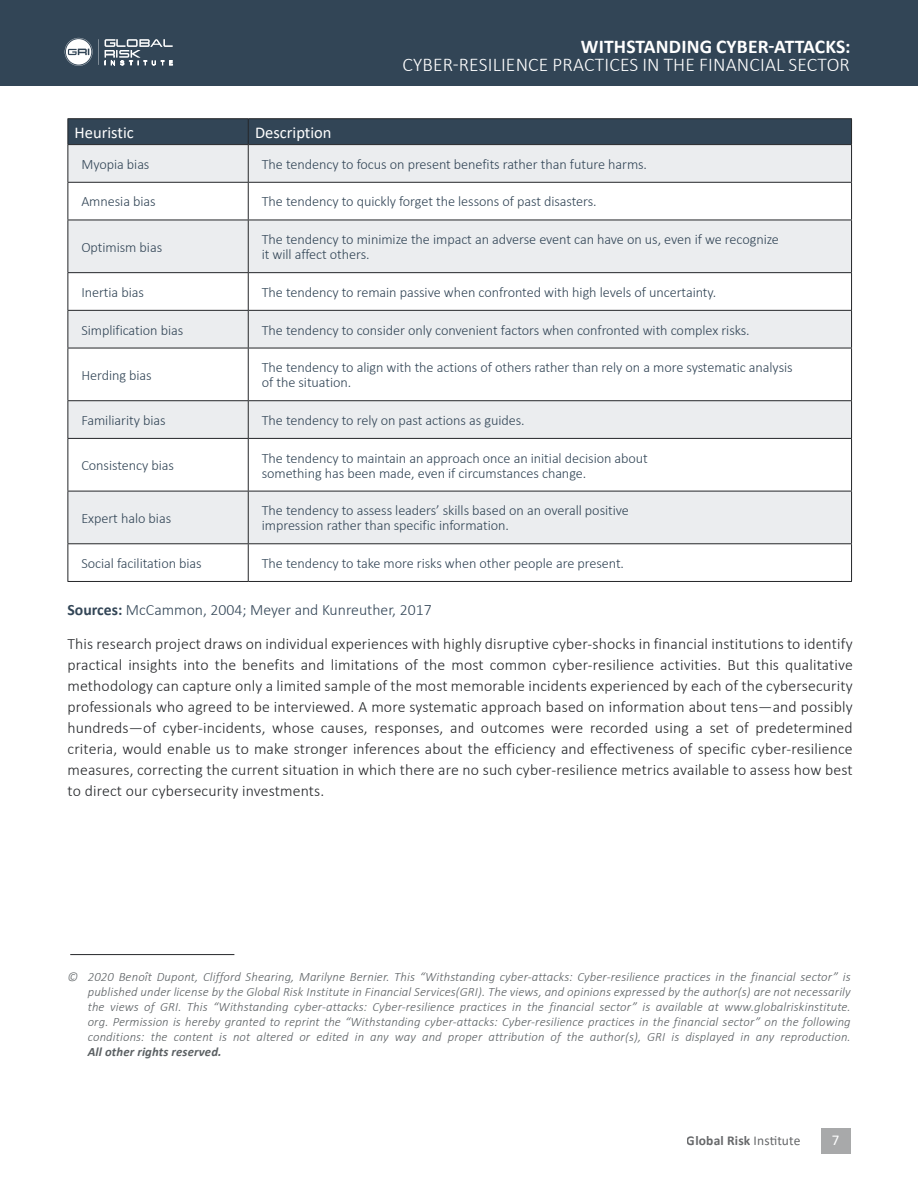
<style>
.page{position:relative;width:918px;height:1188px;background:#fff}
.page>*{position:absolute;margin:0;border:0;box-sizing:border-box;transform-origin:0 0}
.t1{font:300 19.5px "Calibri";letter-spacing:.01em;color:#fff}
.t2{font:700 19.5px "Calibri";letter-spacing:.01em;color:#fff}
.t3{font:16.5px "Calibri";color:#fff}
.t4{font:300 15.75px/21px "Calibri";letter-spacing:.01em;color:#242629}
.t5{font:15px "Calibri";color:#fff}
.t6{font:300 14.25px/15px "Calibri";letter-spacing:-.005em;color:#324556}
.t7{font:700 13.5px "Calibri";letter-spacing:.01em;color:#242629}
.t8{font:italic 300 12.75px/15px "Calibri";letter-spacing:.01em;color:#5b6063;text-align:justify}
.t9{font:italic 700 12.75px "Calibri";letter-spacing:.01em;color:#5b6063}
.s1{font-weight:700;color:#324556}
.s2{color:#324556}
.s3{font-weight:400}
</style>
<div class="page">
<hr style="left:70px;top:954px;width:164px;height:1px;background:#242629">
<div style="left:821px;top:1129px;width:30px;height:25px;background:#a8a9aa"></div>
<div style="left:0;top:0;width:918px;height:85px;background:#324556"></div>
<svg style="left:65px;top:38px;width:28px;height:28px"></svg>
<svg style="left:104px;top:39px;width:69px;height:26px"></svg>
<svg style="left:69px;top:145px;width:782px;height:398px;fill:#ebedef"></svg>
<hr style="left:248px;top:145px;width:1px;height:37px;background:#242629">
<hr style="left:68px;top:182px;width:180px;height:1px;background:#242629">
<hr style="left:248px;top:182px;width:604px;height:1px;background:#242629">
<hr style="left:248px;top:183px;width:1px;height:37px;background:#242629">
<hr style="left:68px;top:220px;width:180px;height:1px;background:#242629">
<hr style="left:248px;top:220px;width:604px;height:1px;background:#242629">
<hr style="left:248px;top:220px;width:1px;height:52px;background:#242629">
<hr style="left:68px;top:272px;width:180px;height:1px;background:#242629">
<hr style="left:248px;top:272px;width:604px;height:1px;background:#242629">
<hr style="left:248px;top:273px;width:1px;height:37px;background:#242629">
<hr style="left:68px;top:310px;width:180px;height:1px;background:#242629">
<hr style="left:248px;top:310px;width:604px;height:1px;background:#242629">
<hr style="left:248px;top:311px;width:1px;height:37px;background:#242629">
<hr style="left:68px;top:348px;width:180px;height:1px;background:#242629">
<hr style="left:248px;top:348px;width:604px;height:1px;background:#242629">
<hr style="left:248px;top:348px;width:1px;height:52px;background:#242629">
<hr style="left:68px;top:400px;width:180px;height:1px;background:#242629">
<hr style="left:248px;top:400px;width:604px;height:1px;background:#242629">
<hr style="left:248px;top:401px;width:1px;height:37px;background:#242629">
<hr style="left:68px;top:438px;width:180px;height:1px;background:#242629">
<hr style="left:248px;top:438px;width:604px;height:1px;background:#242629">
<hr style="left:248px;top:439px;width:1px;height:52px;background:#242629">
<hr style="left:68px;top:491px;width:180px;height:1px;background:#242629">
<hr style="left:248px;top:491px;width:604px;height:1px;background:#242629">
<hr style="left:248px;top:491px;width:1px;height:52px;background:#242629">
<hr style="left:68px;top:543px;width:180px;height:1px;background:#242629">
<hr style="left:248px;top:543px;width:604px;height:1px;background:#242629">
<hr style="left:248px;top:544px;width:1px;height:37px;background:#242629">
<hr style="left:68px;top:145px;width:1px;height:37px;background:#242629">
<hr style="left:851px;top:145px;width:1px;height:37px;background:#242629">
<hr style="left:68px;top:183px;width:1px;height:37px;background:#242629">
<hr style="left:851px;top:183px;width:1px;height:37px;background:#242629">
<hr style="left:68px;top:220px;width:1px;height:52px;background:#242629">
<hr style="left:851px;top:220px;width:1px;height:52px;background:#242629">
<hr style="left:68px;top:273px;width:1px;height:37px;background:#242629">
<hr style="left:851px;top:273px;width:1px;height:37px;background:#242629">
<hr style="left:68px;top:311px;width:1px;height:37px;background:#242629">
<hr style="left:851px;top:311px;width:1px;height:37px;background:#242629">
<hr style="left:68px;top:348px;width:1px;height:52px;background:#242629">
<hr style="left:851px;top:348px;width:1px;height:52px;background:#242629">
<hr style="left:68px;top:401px;width:1px;height:37px;background:#242629">
<hr style="left:851px;top:401px;width:1px;height:37px;background:#242629">
<hr style="left:68px;top:439px;width:1px;height:52px;background:#242629">
<hr style="left:851px;top:439px;width:1px;height:52px;background:#242629">
<hr style="left:68px;top:491px;width:1px;height:52px;background:#242629">
<hr style="left:851px;top:491px;width:1px;height:52px;background:#242629">
<hr style="left:68px;top:544px;width:1px;height:37px;background:#242629">
<hr style="left:851px;top:544px;width:1px;height:37px;background:#242629">
<hr style="left:68px;top:581px;width:180px;height:1px;background:#242629">
<hr style="left:248px;top:581px;width:604px;height:1px;background:#242629">
<hr style="left:68px;top:118px;width:180px;height:1px;background:#242629">
<hr style="left:248px;top:118px;width:604px;height:1px;background:#242629">
<div style="left:68px;top:119px;width:784px;height:25px;background:#324556"></div>
<hr style="left:68px;top:144px;width:180px;height:1px;background:#242629">
<hr style="left:248px;top:144px;width:604px;height:1px;background:#242629">
<h1 class="t2" style="left:581px;top:33px;width:271px">WITHSTANDING CYBER-ATTACKS:</h1>
<h1 class="t1" style="left:403px;top:52px;width:449px">CYBER-RESILIENCE PRACTICES IN THE FINANCIAL SECTOR</h1>
<p class="t3" style="left:75px;top:121px;width:61px">Heuristic</p>
<p class="t3" style="left:255px;top:121px;width:78px">Description</p>
<p class="t6" style="left:81px;top:156px;width:70px">Myopia bias</p>
<p class="t6" style="left:262px;top:156px;width:387px">The tendency to focus on present benefits rather than future harms.</p>
<p class="t6" style="left:81px;top:194px;width:76px">Amnesia bias</p>
<p class="t6" style="left:262px;top:194px;width:337px">The tendency to quickly forget the lessons of past disasters.</p>
<p class="t6" style="left:81px;top:239px;width:82px">Optimism bias</p>
<p class="t6" style="left:262px;top:232px;width:519px">The tendency to minimize the impact an adverse event can have on us, even if we recognize it will affect others.</p>
<p class="t6" style="left:81px;top:284px;width:64px">Inertia bias</p>
<p class="t6" style="left:262px;top:284px;width:456px">The tendency to remain passive when confronted with high levels of uncertainty.</p>
<p class="t6" style="left:81px;top:322px;width:103px">Simplification bias</p>
<p class="t6" style="left:262px;top:322px;width:490px">The tendency to consider only convenient factors when confronted with complex risks.</p>
<p class="t6" style="left:81px;top:367px;width:72px">Herding bias</p>
<p class="t6" style="left:262px;top:360px;width:532px">The tendency to align with the actions of others rather than rely on a more systematic analysis of the situation.</p>
<p class="t6" style="left:81px;top:413px;width:86px">Familiarity bias</p>
<p class="t6" style="left:262px;top:413px;width:264px">The tendency to rely on past actions as guides.</p>
<p class="t6" style="left:81px;top:458px;width:94px">Consistency bias</p>
<p class="t6" style="left:262px;top:450px;width:388px">The tendency to maintain an approach once an initial decision about something has been made, even if circumstances change.</p>
<p class="t6" style="left:81px;top:510px;width:91px">Expert halo bias</p>
<p class="t6" style="left:262px;top:503px;width:369px">The tendency to assess leaders’ skills based on an overall positive impression rather than specific information.</p>
<p class="t6" style="left:81px;top:556px;width:122px">Social facilitation bias</p>
<p class="t6" style="left:262px;top:556px;width:364px">The tendency to take more risks when other people are present.</p>
<p class="t4" style="left:68px;top:592px;width:787px;line-height:34.5px"><span class="s1">Sources:</span> <span class="s2">McCammon, 2004; Meyer and Kunreuther, 2017<br></span>This research project draws on individual experiences with highly disruptive cyber-shocks in financial institutions to identify</p>
<p class="t4" style="left:68px;top:654px;width:787px;text-align:justify">practical insights into the benefits and limitations of the most common cyber-resilience activities. But this qualitative methodology can capture only a limited sample of the most memorable incidents experienced by each of the cybersecurity professionals who agreed to be interviewed. A more systematic approach based on information about tens—and possibly hundreds—of cyber-incidents, whose causes, responses, and outcomes were recorded using a set of predetermined criteria, would enable us to make stronger inferences about the efficiency and effectiveness of specific cyber-resilience measures, correcting the current situation in which there are no such cyber-resilience metrics available to assess how best to direct our cybersecurity investments.</p>
<p class="t8" style="left:88px;top:969px;width:765px;text-indent:-20px">© 2020 Benoît Dupont, Clifford Shearing, Marilyne Bernier. This “Withstanding cyber-attacks: Cyber-resilience practices in the financial sector” is published under license by the Global Risk Institute in Financial Services(GRI). The views, and opinions expressed by the author(s) are not necessarily the views of GRI. This “Withstanding cyber-attacks: Cyber-resilience practices in the financial sector” is available at www.globalriskinstitute. org. Permission is hereby granted to reprint the “Withstanding cyber-attacks: Cyber-resilience practices in the financial sector” on the following conditions: the content is not altered or edited in any way and proper attribution of the author(s), GRI is displayed in any reproduction.</p>
<p class="t9" style="left:88px;top:1043px;width:135px">All other rights reserved.</p>
<p class="t7" style="left:687px;top:1131px;width:115px">Global Risk <span class="s3">Institute</span></p>
<p class="t5" style="left:832px;top:1130px;width:9px">7</p>
</div>
